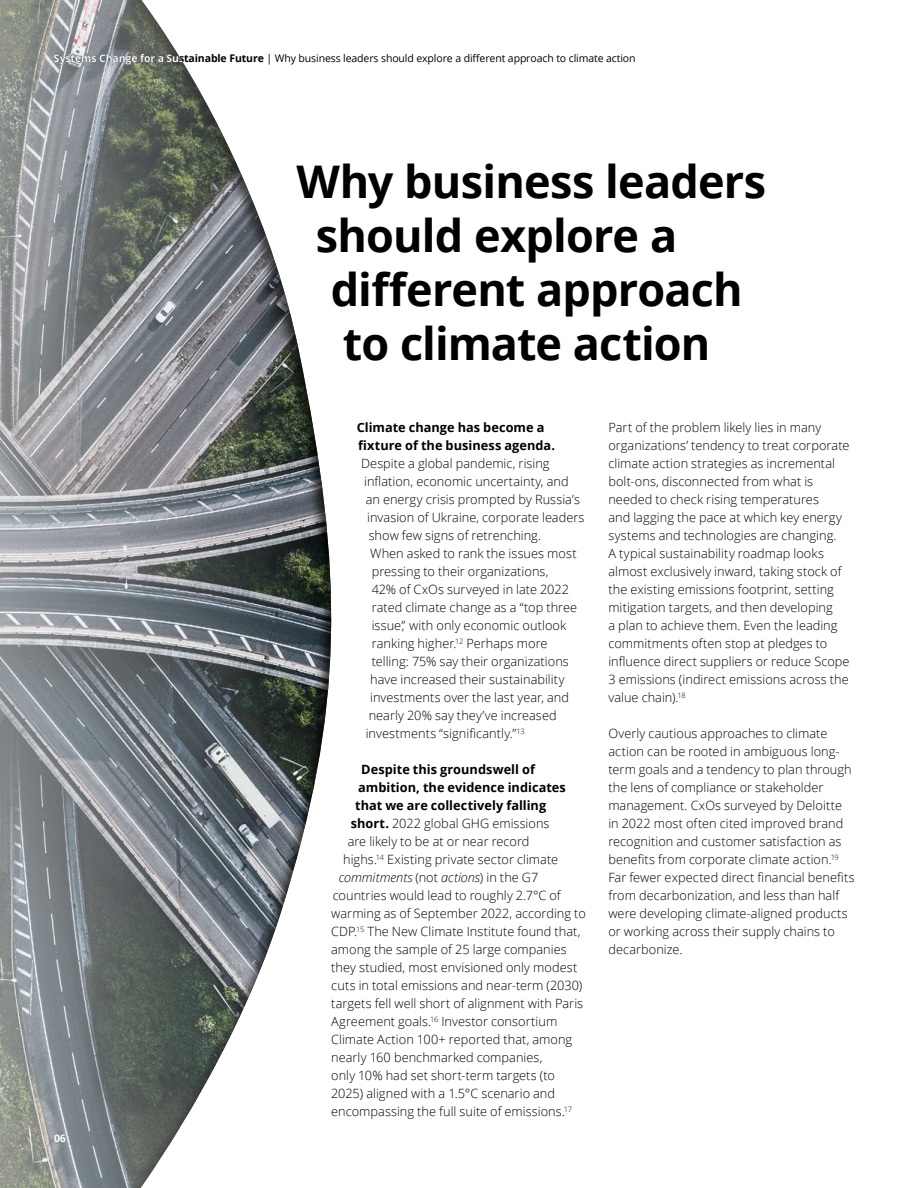
<style>
.page{position:relative;width:918px;height:1188px;background:#fff}
.page>*{position:absolute;margin:0;border:0;box-sizing:border-box;transform-origin:0 0}
.t1{font:700 45px "Open Sans";letter-spacing:-.02em;color:#000}
.t2{font:300 12.75px/18px "Open Sans";letter-spacing:.005em;color:#000}
.t3{font:700 12.75px/18px "Open Sans";color:#000}
.t4{font:italic 300 12.75px "Open Sans";color:#000}
.t5{font:10.5px "Open Sans";letter-spacing:-.01em;color:#000}
.t6{font:700 10.5px "Open Sans";color:#fff}
.s1{font-weight:700}
.s2{font-style:normal}
</style>
<div class="page">
<div style="left:0;top:0;width:344px;height:1188px;background:#000;opacity:.75"></div>
<p class="t5" style="left:54px;top:51px;width:583px"><span class="s1">Systems Change for a Sustainable Future</span> | Why business leaders should explore a different approach to climate action</p>
<h1 class="t1" style="left:296px;top:150px;width:471px">Why business leaders</h1>
<h1 class="t1" style="left:316px;top:204px;width:363px">should explore a</h1>
<h1 class="t1" style="left:331px;top:258px;width:413px">different approach</h1>
<h1 class="t1" style="left:343px;top:312px;width:369px">to climate action</h1>
<p class="t6" style="left:54px;top:1131px;width:13px">06</p>
<p class="t3" style="left:357px;top:418px;width:200px">Climate change has become a fixture of the business agenda.</p>
<p class="t2" style="left:361px;top:454px;width:190px">Despite a global pandemic, rising</p>
<p class="t2" style="left:364px;top:472px;width:206px">inflation, economic uncertainty, and</p>
<p class="t2" style="left:366px;top:490px;width:216px">an energy crisis prompted by Russia’s</p>
<p class="t2" style="left:367px;top:508px;width:219px">invasion of Ukraine, corporate leaders</p>
<p class="t2" style="left:369px;top:526px;width:172px">show few signs of retrenching.</p>
<p class="t2" style="left:370px;top:544px;width:208px">When asked to rank the issues most</p>
<p class="t2" style="left:372px;top:562px;width:178px">pressing to their organizations,</p>
<p class="t2" style="left:372px;top:580px;width:199px">42% of CxOs surveyed in late 2022</p>
<p class="t2" style="left:372px;top:598px;width:207px">rated climate change as a “top three</p>
<p class="t2" style="left:372px;top:616px;width:196px">issue”, with only economic outlook</p>
<p class="t2" style="left:372px;top:634px;width:177px">ranking higher.<sup>12</sup> Perhaps more</p>
<p class="t2" style="left:372px;top:652px;width:199px">telling: 75% say their organizations</p>
<p class="t2" style="left:370px;top:670px;width:196px">have increased their sustainability</p>
<p class="t2" style="left:370px;top:688px;width:200px">investments over the last year, and</p>
<p class="t2" style="left:369px;top:706px;width:189px">nearly 20% say they’ve increased</p>
<p class="t2" style="left:366px;top:724px;width:160px">investments “significantly.”<sup>13</sup></p>
<p class="t3" style="left:361px;top:760px;width:175px">Despite this groundswell of</p>
<p class="t3" style="left:358px;top:778px;width:209px">ambition, the evidence indicates</p>
<p class="t3" style="left:355px;top:796px;width:193px">that we are collectively falling</p>
<p class="t2" style="left:351px;top:814px;width:200px"><span class="s1">short.</span> 2022 global GHG emissions</p>
<p class="t2" style="left:348px;top:832px;width:183px">are likely to be at or near record</p>
<p class="t2" style="left:343px;top:850px;width:217px">highs.<sup>14</sup> Existing private sector climate</p>
<p class="t4" style="left:339px;top:869px;width:201px">commitments <span class="s2">(not</span> actions<span class="s2">) in the G7</span></p>
<p class="t2" style="left:333px;top:886px;width:230px">countries would lead to roughly 2.7°C of</p>
<p class="t2" style="left:331px;top:904px;width:256px">warming as of September 2022, according to</p>
<p class="t2" style="left:331px;top:922px;width:251px">CDP.<sup>15</sup> The New Climate Institute found that,</p>
<p class="t2" style="left:331px;top:940px;width:237px">among the sample of 25 large companies</p>
<p class="t2" style="left:331px;top:958px;width:248px">they studied, most envisioned only modest</p>
<p class="t2" style="left:331px;top:976px;width:253px">cuts in total emissions and near-term (2030)</p>
<p class="t2" style="left:331px;top:994px;width:254px">targets fell well short of alignment with Paris</p>
<p class="t2" style="left:331px;top:1012px;width:228px">Agreement goals.<sup>16</sup> Investor consortium</p>
<p class="t2" style="left:331px;top:1030px;width:243px">Climate Action 100+ reported that, among</p>
<p class="t2" style="left:331px;top:1048px;width:213px">nearly 160 benchmarked companies,</p>
<p class="t2" style="left:331px;top:1066px;width:225px">only 10% had set short-term targets (to</p>
<p class="t2" style="left:331px;top:1084px;width:225px">2025) aligned with a 1.5°C scenario and</p>
<p class="t2" style="left:331px;top:1102px;width:242px">encompassing the full suite of emissions.<sup>17</sup></p>
<p class="t2" style="left:608px;top:418px;width:243px">Part of the problem likely lies in many organizations’ tendency to treat corporate climate action strategies as incremental bolt-ons, disconnected from what is needed to check rising temperatures<br>and lagging the pace at which key energy systems and technologies are changing.<br>A typical sustainability roadmap looks almost exclusively inward, taking stock of the existing emissions footprint, setting mitigation targets, and then developing<br>a plan to achieve them. Even the leading commitments often stop at pledges to influence direct suppliers or reduce Scope 3 emissions (indirect emissions across the value chain).<sup>18</sup></p>
<p class="t2" style="left:608px;top:724px;width:248px">Overly cautious approaches to climate action can be rooted in ambiguous long&shy;term goals and a tendency to plan through the lens of compliance or stakeholder management. CxOs surveyed by Deloitte in 2022 most often cited improved brand recognition and customer satisfaction as benefits from corporate climate action.<sup>19<br></sup>Far fewer expected direct financial benefits from decarbonization, and less than half were developing climate-aligned products or working across their supply chains to decarbonize.</p>
</div>
